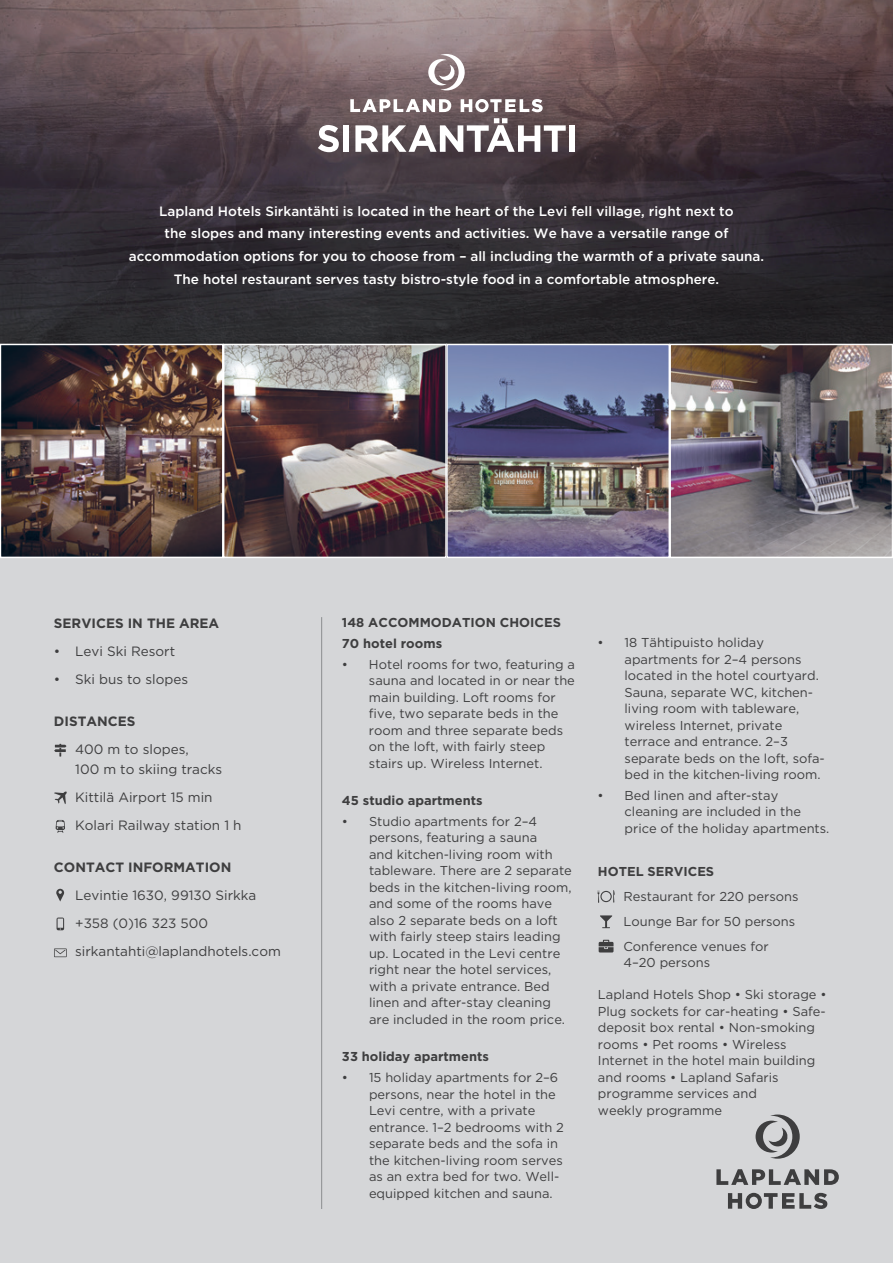
<style>
.page{position:relative;width:893px;height:1263px;background:#fff}
.page>*{position:absolute;margin:0;border:0;box-sizing:border-box;transform-origin:0 0}
.t1{font:500 13.5px/22.5px "Gotham";color:#fff;text-align:center}
.t2{font:13.5px/28px "Gotham";color:#3e3e3f}
.t3{font:700 13.5px "Gotham";color:#3e3e3f}
.t4{font:12.9px/16.5px "Gotham";color:#3e3e3f}
.t5{font:700 12.9px/20.7px "Gotham";color:#3e3e3f}
</style>
<div class="page">
<div style="left:0;top:344px;width:893px;height:919px;background:#d5d6d8"></div>
<img style="left:0;top:0;width:893px;height:344px">
<svg style="left:716px;top:1169px;width:123px;height:16px"></svg>
<svg style="left:728px;top:1193px;width:99px;height:16px"></svg>
<svg style="left:756px;top:1114px;width:44px;height:45px"></svg>
<svg style="left:350px;top:99px;width:101px;height:13px"></svg>
<svg style="left:461px;top:99px;width:82px;height:13px"></svg>
<svg style="left:428px;top:54px;width:37px;height:36px"></svg>
<svg style="left:318px;top:125px;width:21px;height:27px"></svg>
<div style="left:344px;top:125px;width:5px;height:27px;background:#fff"></div>
<svg style="left:355px;top:118px;width:211px;height:34px"></svg>
<div style="left:569px;top:125px;width:6px;height:27px;background:#fff"></div>
<img style="left:3px;top:347px;width:218px;height:208px">
<div style="left:0;top:344px;width:224px;height:214px;border:2px solid #fff"></div>
<img style="left:449px;top:347px;width:218px;height:208px">
<div style="left:446px;top:344px;width:224px;height:214px;border:2px solid #fff"></div>
<img style="left:672px;top:347px;width:218px;height:208px">
<div style="left:669px;top:344px;width:224px;height:214px;border:2px solid #fff"></div>
<img style="left:226px;top:347px;width:218px;height:208px">
<div style="left:223px;top:344px;width:224px;height:214px;border:2px solid #fff"></div>
<svg style="left:54px;top:791px;width:13px;height:13px"></svg>
<svg style="left:56px;top:820px;width:9px;height:13px"></svg>
<svg style="left:54px;top:948px;width:13px;height:9px"></svg>
<svg style="left:57px;top:917px;width:7px;height:13px"></svg>
<svg style="left:56px;top:889px;width:8px;height:12px"></svg>
<svg style="left:54px;top:744px;width:12px;height:12px"></svg>
<hr style="left:321px;top:617px;width:1px;height:592px;background:#8b8d90">
<svg style="left:599px;top:940px;width:14px;height:12px"></svg>
<svg style="left:600px;top:915px;width:12px;height:13px"></svg>
<svg style="left:598px;top:890px;width:17px;height:13px"></svg>
<p class="t1" style="left:129px;top:200px;width:636px">Lapland Hotels Sirkantähti is located in the heart of the Levi fell village, right next to<br>the slopes and many interesting events and activities. We have a versatile range of accommodation options for you to choose from – all including the warmth of a private sauna.<br>The hotel restaurant serves tasty bistro-style food in a comfortable atmosphere.</p>
<p class="t3" style="left:54px;top:614px;width:167px">SERVICES IN THE AREA</p>
<p class="t2" style="left:54px;top:637px;width:123px">• Levi Ski Resort</p>
<p class="t2" style="left:54px;top:665px;width:136px">• Ski bus to slopes</p>
<p class="t3" style="left:54px;top:713px;width:83px">DISTANCES</p>
<p class="t2" style="left:75px;top:740px;width:148px;line-height:19.5px">400 m to slopes,<br>100 m to skiing tracks</p>
<p class="t2" style="left:75px;top:783px;width:168px">Kittilä Airport 15 min<br>Kolari Railway station 1 h</p>
<p class="t3" style="left:54px;top:859px;width:179px">CONTACT INFORMATION</p>
<p class="t2" style="left:75px;top:881px;width:207px">Levintie 1630, 99130 Sirkka +358 (0)16 323 500 sirkantahti@laplandhotels.com</p>
<p class="t5" style="left:342px;top:612px;width:220px">148 ACCOMMODATION CHOICES<br>70 hotel rooms</p>
<p class="t4" style="left:369px;top:656px;width:207px;text-indent:-27px">• Hotel rooms for two, featuring a sauna and located in or near the main building. Loft rooms for five, two separate beds in the room and three separate beds on the loft, with fairly steep stairs up. Wireless Internet.</p>
<p class="t5" style="left:342px;top:790px;width:142px">45 studio apartments</p>
<p class="t4" style="left:369px;top:813px;width:204px;text-indent:-27px">• Studio apartments for 2–4 persons, featuring a sauna<br>and kitchen-living room with tableware. There are 2 separate beds in the kitchen-living room, and some of the rooms have also 2 separate beds on a loft with fairly steep stairs leading up. Located in the Levi centre right near the hotel services, with a private entrance. Bed linen and after-stay cleaning are included in the room price.</p>
<p class="t5" style="left:342px;top:1046px;width:148px">33 holiday apartments</p>
<p class="t4" style="left:369px;top:1069px;width:196px;text-indent:-27px">• 15 holiday apartments for 2–6 persons, near the hotel in the<br>Levi centre, with a private entrance. 1–2 bedrooms with 2 separate beds and the sofa in the kitchen-living room serves as an extra bed for two. Well&shy;equipped kitchen and sauna.</p>
<p class="t4" style="left:625px;top:634px;width:202px;text-indent:-27px">• 18 Tähtipuisto holiday apartments for 2–4 persons located in the hotel courtyard.<br>Sauna, separate WC, kitchen&shy;living room with tableware, wireless Internet, private terrace and entrance. 2–3 separate beds on the loft, sofa&shy;bed in the kitchen-living room.</p>
<p class="t4" style="left:625px;top:787px;width:206px;text-indent:-27px">• Bed linen and after-stay cleaning are included in the price of the holiday apartments.</p>
<p class="t5" style="left:598px;top:861px;width:118px">HOTEL SERVICES</p>
<p class="t4" style="left:623px;top:883px;width:177px;line-height:25px">Restaurant for 220 persons<br>Lounge Bar for 50 persons<br>Conference venues for</p>
<p class="t4" style="left:623px;top:954px;width:88px">4–20 persons</p>
<p class="t4" style="left:598px;top:986px;width:230px">Lapland Hotels Shop • Ski storage •<br>Plug sockets for car-heating • Safe&shy;deposit box rental • Non-smoking rooms • Pet rooms • Wireless<br>Internet in the hotel main building and rooms • Lapland Safaris programme services and<br>weekly programme</p>
</div>
